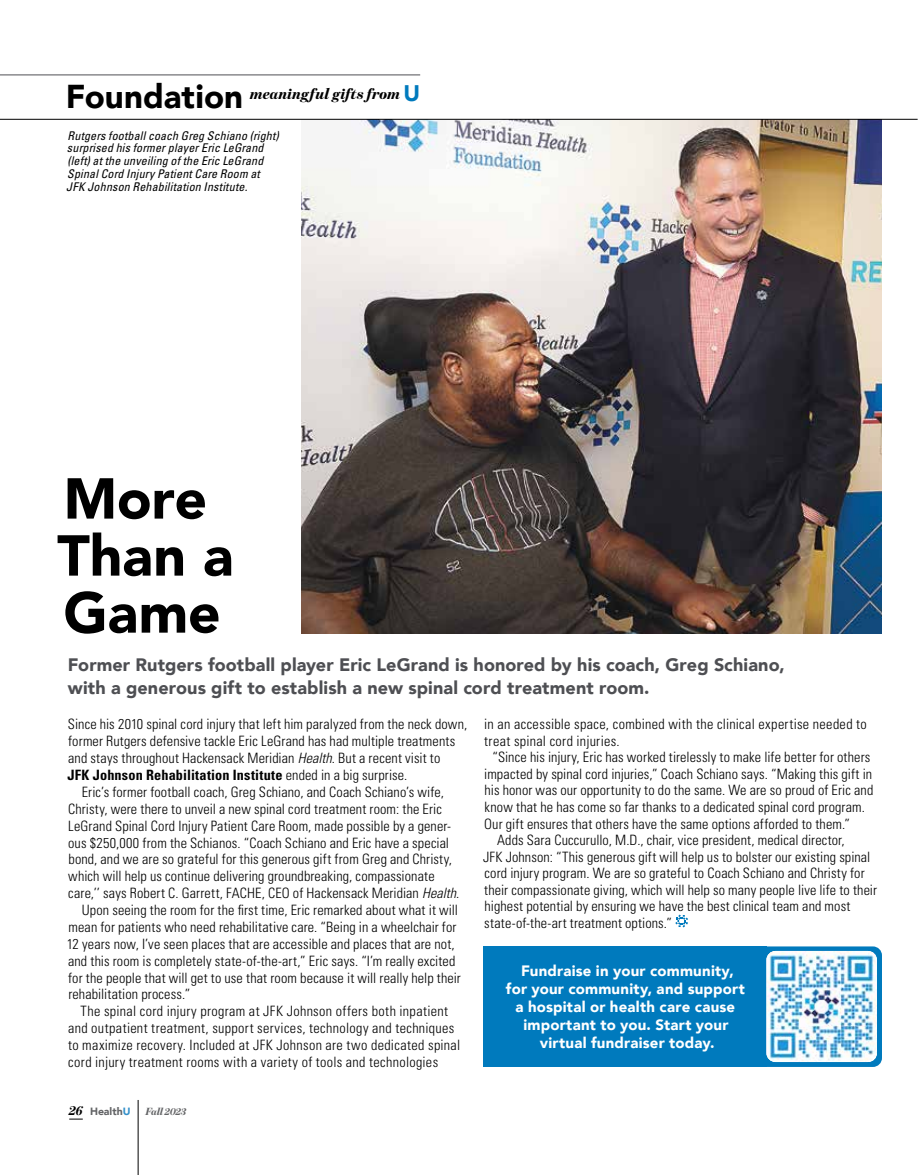
<style>
.page{position:relative;width:918px;height:1175px;background:#fff}
.page>*{position:absolute;margin:0;border:0;box-sizing:border-box;transform-origin:0 0}
.t1{font:900 57px/57px "Avenir";letter-spacing:-.005em;color:#000}
.t2{font:900 18px/22.5px "Avenir";letter-spacing:.005em;color:#4e4f53}
.t3{font:italic 900 15.75px "Benton Mod Disp";color:#000}
.t4{font:900 15px/18px "Avenir";letter-spacing:.015em;color:#fff;text-align:center}
.t5{font:300 condensed 14.25px "Univers LT Std";letter-spacing:.01em;color:#000}
.t6{font:700 condensed 14.25px "Univers LT Std";letter-spacing:.015em;color:#000}
.t7{font:italic condensed 12px/12.8px "Univers LT Std";letter-spacing:.015em;color:#000}
.t8{font:900 10.5px "Avenir";letter-spacing:-.005em;color:#636466}
.t9{font:italic 900 10.5px "Benton Mod Disp";letter-spacing:-.015em;color:#636466}
.s1{font-family:"Avenir";font-style:normal;font-size:33px}
.s2{font-family:"Avenir";font-style:normal;font-size:22.5px;color:#007abd}
.s3{font-style:italic}
.s4{font-weight:300}
.s5{font-family:"Benton Mod Disp";font-style:italic;font-size:13.5px;color:#000}
.s6{color:#3490c9}
</style>
<div class="page">
<img style="left:301px;top:120px;width:581px;height:513px">
<svg style="left:69px;top:1118px;width:14px;height:1px"></svg>
<hr style="left:138px;top:1100px;width:1px;height:74px;background:#000">
<hr style="left:0;top:75px;width:420px;height:1px;background:#4e4f53">
<hr style="left:0;top:119px;width:918px;height:1px;background:#000">
<svg style="left:675px;top:914px;width:13px;height:13px"></svg>
<svg style="left:761px;top:946px;width:121px;height:121px;background:#0f81c0"></svg>
<div style="left:484px;top:946px;width:283px;height:120px;background:#007abd"></div>
<img style="left:766px;top:951px;width:111px;height:111px">
<p class="t3" style="left:66px;top:85px;width:356px"><span class="s1">Foundation</span> meaningful gifts from <span class="s2">U</span></p>
<p class="t7" style="left:66px;top:129px;width:214px">Rutgers football coach Greg Schiano (right) surprised his former player Eric LeGrand (left) at the unveiling of the Eric LeGrand Spinal Cord Injury Patient Care Room at JFK Johnson Rehabilitation Institute.</p>
<h1 class="t1" style="left:57px;top:469px;width:178px">More<br>Than a<br>Game</h1>
<p class="t2" style="left:68px;top:653px;width:718px">Former Rutgers football player Eric LeGrand is honored by his coach, Greg Schiano, with a generous gift to establish a new spinal cord treatment room.</p>
<p class="t5" style="left:68px;top:716px;width:401px">Since his 2010 spinal cord injury that left him paralyzed from the neck down,</p>
<p class="t5" style="left:68px;top:732px;width:389px">former Rutgers defensive tackle Eric LeGrand has had multiple treatments</p>
<p class="t5" style="left:68px;top:749px;width:374px">and stays throughout Hackensack Meridian <span class="s3">Health</span>. But a recent visit to</p>
<p class="t6" style="left:67px;top:766px;width:342px">JFK Johnson Rehabilitation Institute <span class="s4">ended in a big surprise.</span></p>
<p class="t5" style="left:82px;top:783px;width:364px">Eric’s former football coach, Greg Schiano, and Coach Schiano’s wife,</p>
<p class="t5" style="left:68px;top:800px;width:375px">Christy, were there to unveil a new spinal cord treatment room: the Eric</p>
<p class="t5" style="left:68px;top:817px;width:384px">LeGrand Spinal Cord Injury Patient Care Room, made possible by a gener-</p>
<p class="t5" style="left:68px;top:834px;width:382px">ous $250,000 from the Schianos. “Coach Schiano and Eric have a special</p>
<p class="t5" style="left:68px;top:850px;width:385px">bond, and we are so grateful for this generous gift from Greg and Christy,</p>
<p class="t5" style="left:68px;top:867px;width:368px">which will help us continue delivering groundbreaking, compassionate</p>
<p class="t5" style="left:68px;top:884px;width:393px">care,’’ says Robert C. Garrett, FACHE, CEO of Hackensack Meridian <span class="s3">Health</span>.</p>
<p class="t5" style="left:82px;top:901px;width:378px">Upon seeing the room for the first time, Eric remarked about what it will</p>
<p class="t5" style="left:68px;top:918px;width:390px">mean for patients who need rehabilitative care. “Being in a wheelchair for</p>
<p class="t5" style="left:67px;top:935px;width:390px">12 years now, I’ve seen places that are accessible and places that are not,</p>
<p class="t5" style="left:68px;top:952px;width:389px">and this room is completely state-of-the-art,” Eric says. “I’m really excited</p>
<p class="t5" style="left:68px;top:969px;width:394px">for the people that will get to use that room because it will really help their</p>
<p class="t5" style="left:68px;top:985px;width:123px">rehabilitation process.”</p>
<p class="t5" style="left:81px;top:1002px;width:369px">The spinal cord injury program at JFK Johnson offers both inpatient</p>
<p class="t5" style="left:68px;top:1019px;width:388px">and outpatient treatment, support services, technology and techniques</p>
<p class="t5" style="left:68px;top:1036px;width:394px">to maximize recovery. Included at JFK Johnson are two dedicated spinal</p>
<p class="t5" style="left:68px;top:1053px;width:371px">cord injury treatment rooms with a variety of tools and technologies</p>
<p class="t5" style="left:484px;top:716px;width:384px">in an accessible space, combined with the clinical expertise needed to</p>
<p class="t5" style="left:484px;top:732px;width:137px">treat spinal cord injuries.</p>
<p class="t5" style="left:492px;top:749px;width:380px">“Since his injury, Eric has worked tirelessly to make life better for others</p>
<p class="t5" style="left:484px;top:765px;width:389px">impacted by spinal cord injuries,” Coach Schiano says. “Making this gift in</p>
<p class="t5" style="left:485px;top:782px;width:390px">his honor was our opportunity to do the same. We are so proud of Eric and</p>
<p class="t5" style="left:485px;top:798px;width:382px">know that he has come so far thanks to a dedicated spinal cord program.</p>
<p class="t5" style="left:484px;top:815px;width:367px">Our gift ensures that others have the same options afforded to them.”</p>
<p class="t5" style="left:497px;top:831px;width:349px">Adds Sara Cuccurullo, M.D., chair, vice president, medical director,</p>
<p class="t5" style="left:483px;top:848px;width:389px">JFK Johnson: “This generous gift will help us to bolster our existing spinal</p>
<p class="t5" style="left:485px;top:864px;width:382px">cord injury program. We are so grateful to Coach Schiano and Christy for</p>
<p class="t5" style="left:484px;top:881px;width:394px">their compassionate giving, which will help so many people live life to their</p>
<p class="t5" style="left:485px;top:897px;width:367px">highest potential by ensuring we have the best clinical team and most</p>
<p class="t5" style="left:484px;top:914px;width:189px">state-of-the-art treatment options.”</p>
<p class="t4" style="left:506px;top:961px;width:240px">Fundraise in your community,<br>for your community, and support a hospital or health care cause important to you. Start your virtual fundraiser today.</p>
<p class="t8" style="left:69px;top:1101px;width:63px"><span class="s5">26</span> Health<span class="s6">U</span></p>
<p class="t9" style="left:146px;top:1105px;width:42px">Fall 2023</p>
</div>
